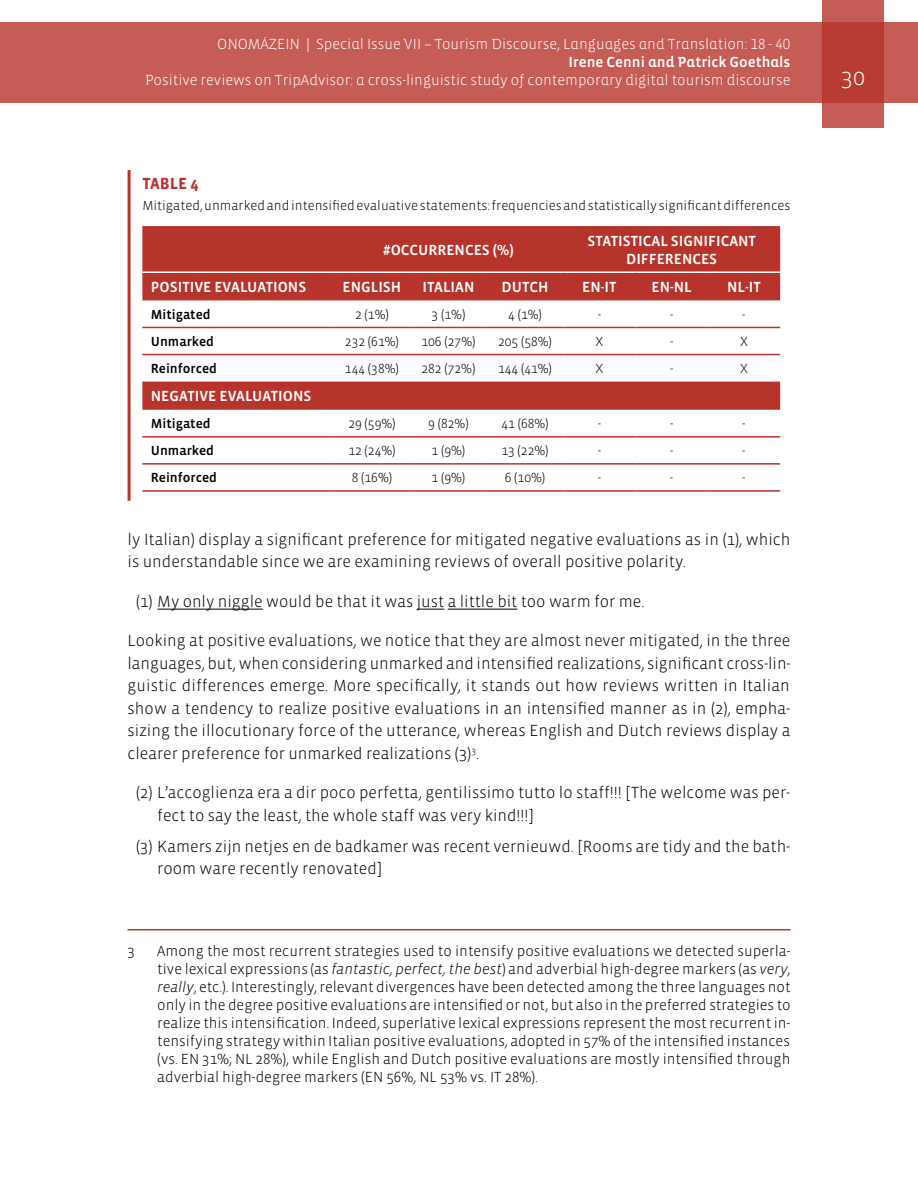
<style>
.page{position:relative;width:918px;height:1188px;background:#fff}
.page>*{position:absolute;margin:0;border:0;box-sizing:border-box;transform-origin:0 0}
.t1{font:300 24px "Vista Sans";color:#fff}
.t2{font:300 16.5px/22.5px "Vista Sans";color:#000}
.t3{font:700 16.5px "Vista Sans";color:#b7342c}
.t4{font:300 15px/18px "Vista Sans";color:#000;text-align:justify}
.t5{font:300 15px "Vista Sans Alt";color:#fff}
.t6{font:15px/18px "Vista Sans Med";color:#fff;text-align:center}
.t7{font:15px "Vista Sans Alt Med";color:#fff}
.t8{font:300 13.5px "Vista Sans";color:#000}
.t9{font:13.5px "Vista Sans Med";color:#000}
.s1{font-style:italic}
</style>
<div class="page">
<div style="left:0;top:23px;width:918px;height:80px;background:#c55c56"></div>
<svg style="left:822px;top:0;width:62px;height:128px;background:#bd4740"></svg>
<hr style="left:157px;top:609px;width:106px;height:1px;background:#000">
<svg style="left:417px;top:609px;width:27px;height:1px"></svg>
<hr style="left:448px;top:609px;width:69px;height:1px;background:#000">
<hr style="left:128px;top:929px;width:662px;height:1px;background:#b7342c">
<hr style="left:128px;top:170px;width:3px;height:331px;background:#b7342c">
<svg style="left:142px;top:226px;width:638px;height:184px;fill:#b7342c"></svg>
<hr style="left:563px;top:272px;width:73px;height:1px;background:#fff">
<hr style="left:636px;top:272px;width:72px;height:1px;background:#fff">
<hr style="left:708px;top:272px;width:72px;height:1px;background:#fff">
<hr style="left:142px;top:327px;width:192px;height:1px;background:#b7342c">
<hr style="left:334px;top:327px;width:76px;height:1px;background:#b7342c">
<hr style="left:410px;top:327px;width:77px;height:1px;background:#b7342c">
<hr style="left:487px;top:327px;width:76px;height:1px;background:#b7342c">
<hr style="left:563px;top:327px;width:73px;height:1px;background:#b7342c">
<hr style="left:636px;top:327px;width:72px;height:1px;background:#b7342c">
<hr style="left:708px;top:327px;width:72px;height:1px;background:#b7342c">
<hr style="left:142px;top:354px;width:192px;height:1px;background:#b7342c">
<hr style="left:334px;top:354px;width:76px;height:1px;background:#b7342c">
<hr style="left:410px;top:354px;width:77px;height:1px;background:#b7342c">
<hr style="left:487px;top:354px;width:76px;height:1px;background:#b7342c">
<hr style="left:563px;top:354px;width:73px;height:1px;background:#b7342c">
<hr style="left:636px;top:354px;width:72px;height:1px;background:#b7342c">
<hr style="left:708px;top:354px;width:72px;height:1px;background:#b7342c">
<hr style="left:142px;top:436px;width:192px;height:2px;background:#b7342c">
<hr style="left:334px;top:436px;width:76px;height:2px;background:#b7342c">
<hr style="left:410px;top:436px;width:77px;height:2px;background:#b7342c">
<hr style="left:487px;top:436px;width:76px;height:2px;background:#b7342c">
<hr style="left:563px;top:436px;width:73px;height:2px;background:#b7342c">
<hr style="left:636px;top:436px;width:72px;height:2px;background:#b7342c">
<hr style="left:708px;top:436px;width:72px;height:2px;background:#b7342c">
<hr style="left:142px;top:463px;width:192px;height:2px;background:#b7342c">
<hr style="left:334px;top:463px;width:76px;height:2px;background:#b7342c">
<hr style="left:410px;top:463px;width:77px;height:2px;background:#b7342c">
<hr style="left:487px;top:463px;width:76px;height:2px;background:#b7342c">
<hr style="left:563px;top:463px;width:73px;height:2px;background:#b7342c">
<hr style="left:636px;top:463px;width:72px;height:2px;background:#b7342c">
<hr style="left:708px;top:463px;width:72px;height:2px;background:#b7342c">
<hr style="left:142px;top:490px;width:192px;height:2px;background:#b7342c">
<hr style="left:334px;top:490px;width:76px;height:2px;background:#b7342c">
<hr style="left:410px;top:490px;width:77px;height:2px;background:#b7342c">
<hr style="left:487px;top:490px;width:76px;height:2px;background:#b7342c">
<hr style="left:563px;top:490px;width:73px;height:2px;background:#b7342c">
<hr style="left:636px;top:490px;width:72px;height:2px;background:#b7342c">
<hr style="left:708px;top:490px;width:72px;height:2px;background:#b7342c">
<hr style="left:142px;top:272px;width:192px;height:1px;background:#fff">
<hr style="left:334px;top:272px;width:76px;height:1px;background:#fff">
<hr style="left:410px;top:272px;width:77px;height:1px;background:#fff">
<hr style="left:487px;top:272px;width:76px;height:1px;background:#fff">
<p class="t5" style="left:217px;top:37px;width:575px">ONOMÁZEIN | Special Issue VII – Tourism Discourse, Languages and Translation: 18 - 40</p>
<p class="t7" style="left:568px;top:55px;width:224px">Irene Cenni and Patrick Goethals</p>
<p class="t5" style="left:145px;top:73px;width:647px">Positive reviews on TripAdvisor: a cross-linguistic study of contemporary digital tourism discourse</p>
<h1 class="t1" style="left:841px;top:65px;width:25px">30</h1>
<p class="t3" style="left:142px;top:176px;width:58px">TABLE 4</p>
<p class="t8" style="left:142px;top:199px;width:650px">Mitigated, unmarked and intensified evaluative statements: frequencies and statistically significant differences</p>
<p class="t6" style="left:383px;top:241px;width:132px">#OCCURRENCES (%)</p>
<p class="t6" style="left:587px;top:232px;width:170px">STATISTICAL SIGNIFICANT<br>DIFFERENCES</p>
<p class="t6" style="left:151px;top:278px;width:157px">POSITIVE EVALUATIONS</p>
<p class="t6" style="left:343px;top:278px;width:60px">ENGLISH</p>
<p class="t6" style="left:423px;top:278px;width:53px">ITALIAN</p>
<p class="t6" style="left:502px;top:278px;width:48px">DUTCH</p>
<p class="t6" style="left:582px;top:278px;width:36px">EN-IT</p>
<p class="t6" style="left:652px;top:278px;width:42px">EN-NL</p>
<p class="t6" style="left:727px;top:278px;width:35px">NL-IT</p>
<p class="t9" style="left:151px;top:308px;width:61px">Mitigated</p>
<p class="t8" style="left:355px;top:308px;width:35px">2 (1%)</p>
<p class="t8" style="left:432px;top:308px;width:35px">3 (1%)</p>
<p class="t8" style="left:508px;top:308px;width:35px">4 (1%)</p>
<p class="t8" style="left:598px;top:308px;width:5px">-</p>
<p class="t8" style="left:670px;top:308px;width:5px">-</p>
<p class="t8" style="left:742px;top:308px;width:5px">-</p>
<p class="t9" style="left:151px;top:335px;width:65px">Unmarked</p>
<p class="t8" style="left:345px;top:335px;width:55px">232 (61%)</p>
<p class="t8" style="left:421px;top:335px;width:55px">106 (27%)</p>
<p class="t8" style="left:498px;top:335px;width:55px">205 (58%)</p>
<p class="t8" style="left:595px;top:335px;width:9px">X</p>
<p class="t8" style="left:670px;top:335px;width:5px">-</p>
<p class="t8" style="left:740px;top:335px;width:9px">X</p>
<p class="t9" style="left:151px;top:362px;width:68px">Reinforced</p>
<p class="t8" style="left:345px;top:362px;width:55px">144 (38%)</p>
<p class="t8" style="left:421px;top:362px;width:55px">282 (72%)</p>
<p class="t8" style="left:498px;top:362px;width:55px">144 (41%)</p>
<p class="t8" style="left:595px;top:362px;width:9px">X</p>
<p class="t8" style="left:670px;top:362px;width:5px">-</p>
<p class="t8" style="left:740px;top:362px;width:9px">X</p>
<p class="t6" style="left:151px;top:388px;width:162px">NEGATIVE EVALUATIONS</p>
<p class="t9" style="left:151px;top:417px;width:61px">Mitigated</p>
<p class="t8" style="left:348px;top:417px;width:49px">29 (59%)</p>
<p class="t8" style="left:428px;top:417px;width:42px">9 (82%)</p>
<p class="t8" style="left:501px;top:417px;width:49px">41 (68%)</p>
<p class="t8" style="left:598px;top:417px;width:5px">-</p>
<p class="t8" style="left:670px;top:417px;width:5px">-</p>
<p class="t8" style="left:742px;top:417px;width:5px">-</p>
<p class="t9" style="left:151px;top:444px;width:65px">Unmarked</p>
<p class="t8" style="left:348px;top:444px;width:49px">12 (24%)</p>
<p class="t8" style="left:432px;top:444px;width:35px">1 (9%)</p>
<p class="t8" style="left:501px;top:444px;width:49px">13 (22%)</p>
<p class="t8" style="left:598px;top:444px;width:5px">-</p>
<p class="t8" style="left:670px;top:444px;width:5px">-</p>
<p class="t8" style="left:742px;top:444px;width:5px">-</p>
<p class="t9" style="left:151px;top:471px;width:68px">Reinforced</p>
<p class="t8" style="left:352px;top:471px;width:42px">8 (16%)</p>
<p class="t8" style="left:432px;top:471px;width:35px">1 (9%)</p>
<p class="t8" style="left:505px;top:471px;width:42px">6 (10%)</p>
<p class="t8" style="left:598px;top:471px;width:5px">-</p>
<p class="t8" style="left:670px;top:471px;width:5px">-</p>
<p class="t8" style="left:742px;top:471px;width:5px">-</p>
<p class="t2" style="left:128px;top:528px;width:664px">ly Italian) display a significant preference for mitigated negative evaluations as in (1), which is understandable since we are examining reviews of overall positive polarity.</p>
<p class="t2" style="left:136px;top:591px;width:510px">(1) My only niggle would be that it was just a little bit too warm for me.</p>
<p class="t2" style="left:128px;top:630px;width:665px;text-align:justify">Looking at positive evaluations, we notice that they are almost never mitigated, in the three languages, but, when considering unmarked and intensified realizations, significant cross-lin&shy;guistic differences emerge. More specifically, it stands out how reviews written in Italian show a tendency to realize positive evaluations in an intensified manner as in (2), empha&shy;sizing the illocutionary force of the utterance, whereas English and Dutch reviews display a clearer preference for unmarked realizations (3)<sup>3</sup>.</p>
<p class="t2" style="left:157px;top:782px;width:635px;text-indent:-21px">(2) L’accoglienza era a dir poco perfetta, gentilissimo tutto lo staff!!! [The welcome was per&shy;fect to say the least, the whole staff was very kind!!!]</p>
<p class="t2" style="left:157px;top:836px;width:635px;text-indent:-21px">(3) Kamers zijn netjes en de badkamer was recent vernieuwd. [Rooms are tidy and the bath&shy;room ware recently renovated]</p>
<p class="t4" style="left:128px;top:943px;width:9px">3</p>
<p class="t4" style="left:157px;top:943px;width:635px">Among the most recurrent strategies used to intensify positive evaluations we detected superla&shy;tive lexical expressions (as <span class="s1">fantastic, perfect, the best</span>) and adverbial high-degree markers (as <span class="s1">very</span>, <span class="s1">really</span>, etc.). Interestingly, relevant divergences have been detected among the three languages not only in the degree positive evaluations are intensified or not, but also in the preferred strategies to realize this intensification. Indeed, superlative lexical expressions represent the most recurrent in&shy;tensifying strategy within Italian positive evaluations, adopted in 57% of the intensified instances (vs. EN 31%; NL 28%), while English and Dutch positive evaluations are mostly intensified through adverbial high-degree markers (EN 56%, NL 53% vs. IT 28%).</p>
</div>
